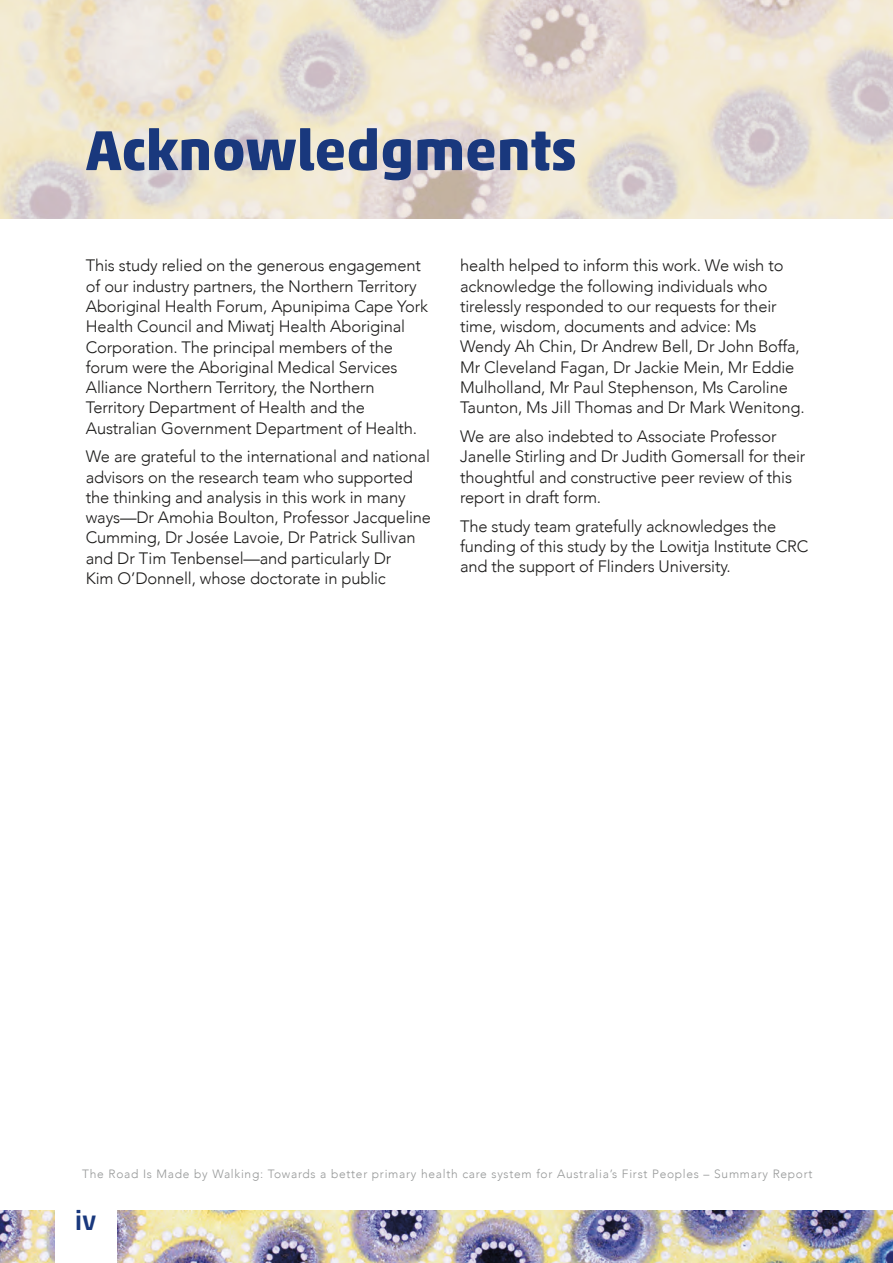
<style>
.page{position:relative;width:893px;height:1263px;background:#fff}
.page>*{position:absolute;margin:0;border:0;box-sizing:border-box;transform-origin:0 0}
.t1{font:700 57px "Akko Std";color:#19387d}
.t2{font:500 27px "Akko Std";color:#19387d}
.t3{font:300 16.5px/20.2px "Avenir";letter-spacing:-.01em;color:#1c1b1a}
.t4{font:300 12px "Avenir";letter-spacing:.06em;color:#969898}
</style>
<div class="page">
<img style="left:0;top:0;width:893px;height:219px">
<img style="left:0;top:1210px;width:893px;height:52px">
<div style="left:55px;top:1209px;width:61px;height:53px;background:#fff"></div>
<h1 class="t1" style="left:86px;top:115px;width:492px">Acknowledgments</h1>
<p class="t3" style="left:86px;top:256px;width:344px">This study relied on the generous engagement of our industry partners, the Northern Territory Aboriginal Health Forum, Apunipima Cape York Health Council and Miwatj Health Aboriginal Corporation. The principal members of the forum were the Aboriginal Medical Services Alliance Northern Territory, the Northern Territory Department of Health and the Australian Government Department of Health.</p>
<p class="t3" style="left:86px;top:446px;width:347px">We are grateful to the international and national advisors on the research team who supported the thinking and analysis in this work in many ways—Dr Amohia Boulton, Professor Jacqueline Cumming, Dr Josée Lavoie, Dr Patrick Sullivan and Dr Tim Tenbensel—and particularly Dr<br>Kim O’Donnell, whose doctorate in public</p>
<p class="t3" style="left:460px;top:255px;width:346px">health helped to inform this work. We wish to acknowledge the following individuals who tirelessly responded to our requests for their time, wisdom, documents and advice: Ms Wendy Ah Chin, Dr Andrew Bell, Dr John Boffa, Mr Cleveland Fagan, Dr Jackie Mein, Mr Eddie Mulholland, Mr Paul Stephenson, Ms Caroline Taunton, Ms Jill Thomas and Dr Mark Wenitong.</p>
<p class="t3" style="left:460px;top:426px;width:347px">We are also indebted to Associate Professor Janelle Stirling and Dr Judith Gomersall for their thoughtful and constructive peer review of this report in draft form.</p>
<p class="t3" style="left:460px;top:515px;width:350px">The study team gratefully acknowledges the funding of this study by the Lowitja Institute CRC and the support of Flinders University.</p>
<p class="t4" style="left:82px;top:1166px;width:731px">The Road Is Made by Walking: Towards a better primary health care system for Australia’s First Peoples – Summary Report</p>
<h2 class="t2" style="left:75px;top:1203px;width:23px">iv</h2>
</div>
